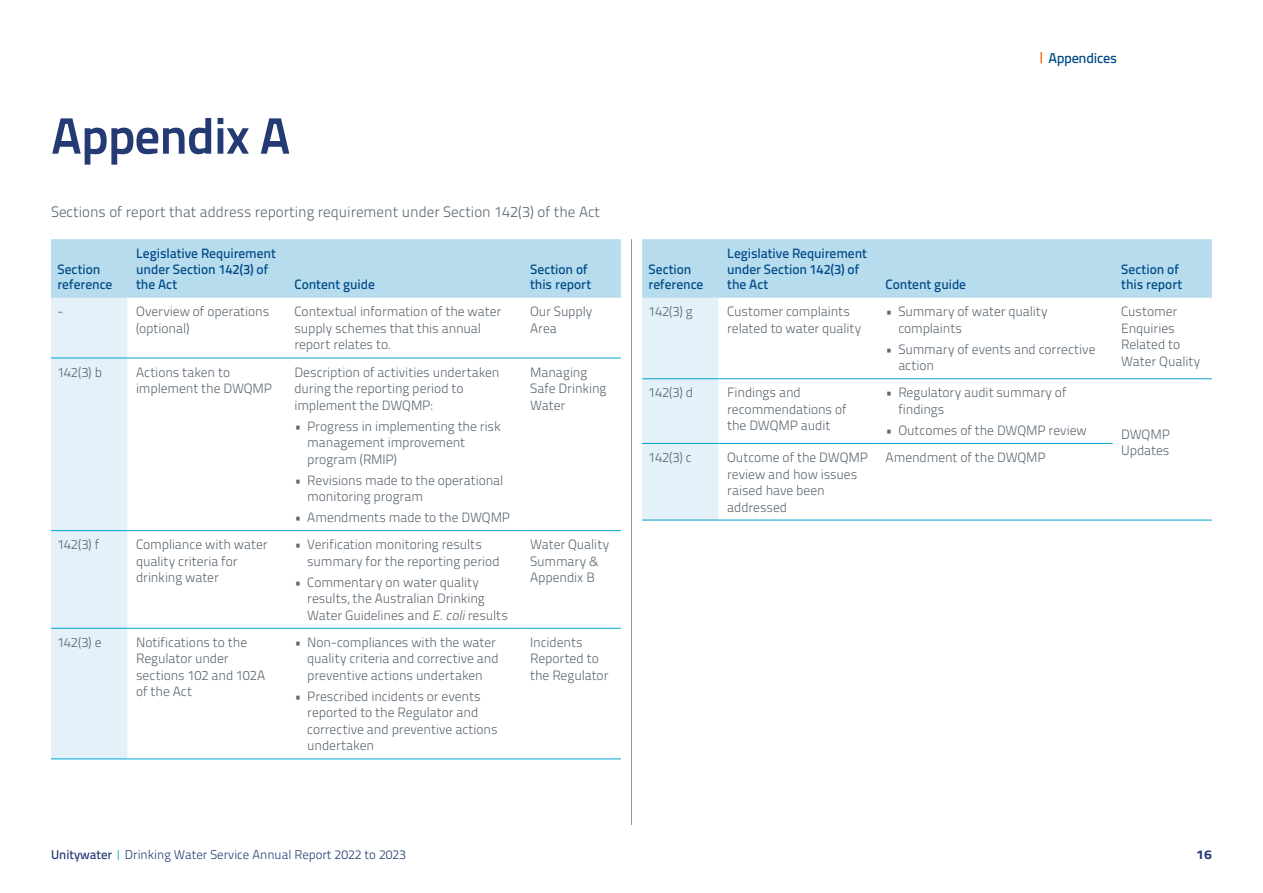
<style>
.page{position:relative;width:1263px;height:893px;background:#fff}
.page>*{position:absolute;margin:0;border:0;box-sizing:border-box;transform-origin:0 0}
.t1{font:51px "Titillium Text 25 L 800 wt";letter-spacing:-.02em;color:#233a73}
.t2{font:15px "Titillium Text 25 L 250 wt";color:#5b6771}
.t3{font:14.25px "Titillium Text 25 L 600 wt";letter-spacing:-.02em;color:#004a85}
.t4{font:13.5px/16.5px "Titillium Text 25 L 250 wt";letter-spacing:-.005em;color:#5b6771}
.t5{font:13.5px/15.8px "Titillium Text 25 L 600 wt";letter-spacing:-.005em;color:#004a85}
.t6{font:12.75px "Titillium Text 25 L 250 wt";color:#233a73}
.t7{font:700 12.75px "Titillium Web";color:#233a73;scale:1.1 1}
.s1{font-style:italic}
.s2{font-family:"Titillium Text 25 L 600 wt"}
.s3{color:#00a4d3}
</style>
<div class="page">
<svg style="left:51px;top:239px;width:570px;height:520px;background:#cde6f2"></svg>
<svg style="left:128px;top:298px;width:493px;height:461px"></svg>
<hr style="left:51px;top:358px;width:77px;height:1px;background:#00a4d3">
<hr style="left:128px;top:358px;width:158px;height:1px;background:#00a4d3">
<hr style="left:286px;top:358px;width:236px;height:1px;background:#00a4d3">
<hr style="left:522px;top:358px;width:99px;height:1px;background:#00a4d3">
<hr style="left:51px;top:530px;width:77px;height:1px;background:#00a4d3">
<hr style="left:51px;top:628px;width:77px;height:1px;background:#00a4d3">
<hr style="left:51px;top:759px;width:77px;height:1px;background:#00a4d3">
<hr style="left:128px;top:530px;width:158px;height:1px;background:#00a4d3">
<hr style="left:128px;top:628px;width:158px;height:1px;background:#00a4d3">
<hr style="left:128px;top:759px;width:158px;height:1px;background:#00a4d3">
<hr style="left:286px;top:530px;width:236px;height:1px;background:#00a4d3">
<hr style="left:522px;top:530px;width:99px;height:1px;background:#00a4d3">
<hr style="left:286px;top:628px;width:236px;height:1px;background:#00a4d3">
<hr style="left:522px;top:628px;width:99px;height:1px;background:#00a4d3">
<hr style="left:286px;top:759px;width:236px;height:1px;background:#00a4d3">
<hr style="left:522px;top:759px;width:99px;height:1px;background:#00a4d3">
<svg style="left:642px;top:239px;width:570px;height:281px;background:#c5e3f0"></svg>
<svg style="left:719px;top:298px;width:493px;height:222px"></svg>
<hr style="left:642px;top:378px;width:77px;height:1px;background:#00a4d3">
<hr style="left:642px;top:443px;width:77px;height:1px;background:#00a4d3">
<hr style="left:642px;top:520px;width:77px;height:1px;background:#00a4d3">
<hr style="left:719px;top:378px;width:158px;height:1px;background:#00a4d3">
<hr style="left:719px;top:443px;width:158px;height:1px;background:#00a4d3">
<hr style="left:719px;top:520px;width:158px;height:1px;background:#00a4d3">
<hr style="left:877px;top:378px;width:236px;height:1px;background:#00a4d3">
<hr style="left:1113px;top:378px;width:99px;height:1px;background:#00a4d3">
<hr style="left:877px;top:443px;width:236px;height:1px;background:#00a4d3">
<hr style="left:877px;top:520px;width:236px;height:1px;background:#00a4d3">
<hr style="left:1113px;top:520px;width:99px;height:1px;background:#00a4d3">
<hr style="left:631px;top:239px;width:1px;height:586px;background:#90949c">
<svg style="left:1040px;top:52px;width:2px;height:11px"></svg>
<h1 class="t1" style="left:51px;top:97px;width:241px">Appendix A</h1>
<p class="t2" style="left:51px;top:200px;width:551px">Sections of report that address reporting requirement under Section 142(3) of the Act</p>
<p class="t5" style="left:57px;top:260px;width:56px">Section reference</p>
<p class="t5" style="left:136px;top:244px;width:141px">Legislative Requirement under Section 142(3) of the Act</p>
<p class="t5" style="left:295px;top:276px;width:82px">Content guide</p>
<p class="t5" style="left:530px;top:260px;width:63px">Section of this report</p>
<p class="t4" style="left:57px;top:303px;width:7px">-</p>
<p class="t4" style="left:136px;top:303px;width:135px">Overview of operations (optional)</p>
<p class="t4" style="left:294px;top:303px;width:208px">Contextual information of the water supply schemes that this annual report relates to.</p>
<p class="t4" style="left:530px;top:303px;width:64px">Our Supply<br>Area</p>
<p class="t4" style="left:57px;top:363px;width:46px">142(3) b</p>
<p class="t4" style="left:136px;top:363px;width:138px">Actions taken to implement the DWQMP</p>
<p class="t4" style="left:294px;top:363px;width:207px">Description of activities undertaken during the reporting period to implement the DWQMP:</p>
<p class="t4" style="left:307px;top:417px;width:195px;text-indent:-13px">• Progress in implementing the risk management improvement program (RMIP)</p>
<p class="t4" style="left:307px;top:471px;width:198px;text-indent:-13px">• Revisions made to the operational monitoring program</p>
<p class="t4" style="left:294px;top:508px;width:217px">• Amendments made to the DWQMP</p>
<p class="t4" style="left:530px;top:363px;width:78px">Managing<br>Safe Drinking<br>Water</p>
<p class="t4" style="left:57px;top:536px;width:43px">142(3) f</p>
<p class="t4" style="left:136px;top:536px;width:133px">Compliance with water quality criteria for drinking water</p>
<p class="t4" style="left:307px;top:536px;width:194px;text-indent:-13px">• Verification monitoring results summary for the reporting period</p>
<p class="t4" style="left:307px;top:573px;width:202px;text-indent:-13px">• Commentary on water quality results, the Australian Drinking<br>Water Guidelines and <span class="s1">E.coli</span>results</p>
<p class="t4" style="left:57px;top:633px;width:46px">142(3) e</p>
<p class="t4" style="left:136px;top:633px;width:131px">Notifications to the<br>Regulator under sections 102 and 102A of the Act</p>
<p class="t4" style="left:307px;top:633px;width:193px;text-indent:-13px">• Non-compliances with the water quality criteria and corrective and preventive actions undertaken</p>
<p class="t4" style="left:307px;top:687px;width:192px;text-indent:-13px">• Prescribed incidents or events reported to the Regulator and corrective and preventive actions undertaken</p>
<p class="t4" style="left:530px;top:536px;width:80px">Water Quality<br>Summary &amp;<br>Appendix B</p>
<p class="t4" style="left:530px;top:633px;width:80px">Incidents<br>Reported to the Regulator</p>
<p class="t5" style="left:648px;top:260px;width:56px">Section reference</p>
<p class="t5" style="left:727px;top:244px;width:141px">Legislative Requirement under Section 142(3) of the Act</p>
<p class="t5" style="left:886px;top:276px;width:82px">Content guide</p>
<p class="t3" style="left:1048px;top:47px;width:70px">Appendices</p>
<p class="t5" style="left:1121px;top:260px;width:63px">Section of this report</p>
<p class="t4" style="left:648px;top:303px;width:46px">142(3) g</p>
<p class="t4" style="left:727px;top:303px;width:136px">Customer complaints related to water quality</p>
<p class="t4" style="left:898px;top:303px;width:151px;text-indent:-13px">• Summary of water quality complaints</p>
<p class="t4" style="left:898px;top:340px;width:199px;text-indent:-13px">• Summary of events and corrective action</p>
<p class="t4" style="left:1121px;top:303px;width:80px">Customer<br>Enquiries<br>Related to<br>Water Quality</p>
<p class="t4" style="left:648px;top:384px;width:46px">142(3) d</p>
<p class="t4" style="left:727px;top:384px;width:121px">Findings and recommendations of the DWQMP audit</p>
<p class="t4" style="left:898px;top:384px;width:170px;text-indent:-13px">• Regulatory audit summary of findings</p>
<p class="t4" style="left:885px;top:421px;width:203px">• Outcomes of the DWQMP review</p>
<p class="t4" style="left:1121px;top:425px;width:50px">DWQMP<br>Updates</p>
<p class="t4" style="left:648px;top:448px;width:45px">142(3) c</p>
<p class="t4" style="left:727px;top:448px;width:142px">Outcome of the DWQMP review and how issues raised have been addressed</p>
<p class="t4" style="left:885px;top:448px;width:162px">Amendment of the DWQMP</p>
<p class="t6" style="left:51px;top:846px;width:356px"><span class="s2">Unitywater</span> <span class="s3">|</span> Drinking Water Service Annual Report 2022 to 2023</p>
<p class="t7" style="left:1196px;top:845px;width:16px">16</p>
</div>
